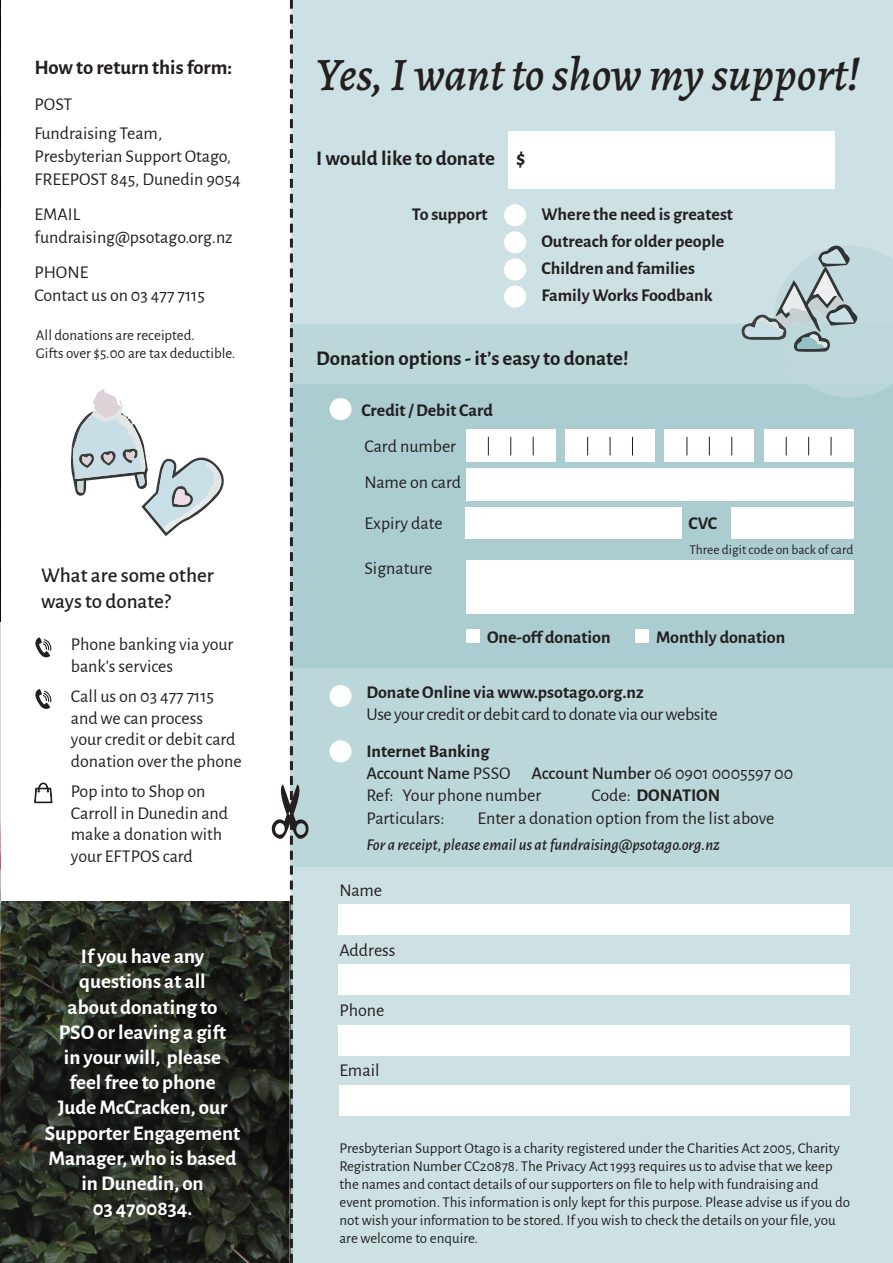
<style>
.page{position:relative;width:893px;height:1263px;background:#fff}
.page>*{position:absolute;margin:0;border:0;box-sizing:border-box;transform-origin:0 0}
.t1{font:italic 500 46.8px "Alegreya";color:#231f20}
.t2{font:700 21px/25.2px "Alegreya Sans";color:#fff;text-align:center}
.t3{font:700 21px "Alegreya Sans";color:#231f20}
.t4{font:500 21px/25.2px "Alegreya Sans";color:#231f20}
.t5{font:700 20.7px "Alegreya Sans";color:#231f20}
.t6{font:18px/21.6px "Alegreya Sans";color:#231f20}
.t7{font:700 18px "Alegreya Sans";color:#231f20}
.t8{font:18px "Alegreya Sans";letter-spacing:-.02em;color:#231f20}
.t9{font:500 18px "Alegreya Sans";color:#231f20}
.t10{font:italic 500 16.5px "Alegreya Sans";color:#231f20}
.t11{font:15px/18px "Alegreya Sans";color:#231f20}
.t12{font:13.5px "Alegreya Sans";color:#231f20}
.s1{font-weight:400}
</style>
<div class="page">
<hr style="left:0;top:583px;width:1px;height:680px;background:#dad6cb">
<img style="left:0;top:874px;width:1px;height:389px">
<img style="left:1px;top:901px;width:270px;height:362px">
<hr style="left:0;top:0;width:1px;height:622px;background:#231f20">
<div style="left:291px;top:0;width:602px;height:1263px;background:#cde1e4"></div>
<div style="left:290px;top:324px;width:603px;height:542px;background:#b7d4d8"></div>
<div style="left:508px;top:131px;width:327px;height:57px;background:#fff"></div>
<div style="left:339px;top:1085px;width:511px;height:31px;background:#fff"></div>
<div style="left:338px;top:1025px;width:512px;height:30px;background:#fff"></div>
<div style="left:338px;top:904px;width:512px;height:30px;background:#fff"></div>
<div style="left:338px;top:964px;width:512px;height:31px;background:#fff"></div>
<svg style="left:271px;top:0;width:39px;height:1263px"></svg>
<div style="left:504px;top:204px;width:22px;height:22px;background:#fff;border-radius:50%"></div>
<div style="left:504px;top:231px;width:22px;height:22px;background:#fff;border-radius:50%"></div>
<div style="left:504px;top:258px;width:22px;height:22px;background:#fff;border-radius:50%"></div>
<div style="left:504px;top:286px;width:22px;height:22px;background:#fff;border-radius:50%"></div>
<div style="left:330px;top:685px;width:22px;height:22px;background:#fff;border-radius:50%"></div>
<div style="left:330px;top:740px;width:22px;height:22px;background:#fff;border-radius:50%"></div>
<div style="left:293px;top:384px;width:600px;height:283px;background:#a7cbd0"></div>
<div style="left:330px;top:398px;width:22px;height:22px;background:#fff;border-radius:50%"></div>
<svg style="left:35px;top:637px;width:16px;height:20px"></svg>
<svg style="left:35px;top:689px;width:16px;height:20px"></svg>
<svg style="left:34px;top:782px;width:19px;height:22px"></svg>
<div style="left:466px;top:469px;width:388px;height:32px;background:#fff"></div>
<div style="left:466px;top:507px;width:216px;height:32px;background:#fff"></div>
<div style="left:466px;top:561px;width:388px;height:53px;background:#fff"></div>
<div style="left:731px;top:507px;width:123px;height:32px;background:#fff"></div>
<div style="left:466px;top:629px;width:14px;height:13px;background:#fff"></div>
<div style="left:635px;top:629px;width:14px;height:13px;background:#fff"></div>
<div style="left:764px;top:430px;width:90px;height:32px;background:#fff"></div>
<svg style="left:808px;top:437px;width:1px;height:18px"></svg>
<svg style="left:786px;top:437px;width:1px;height:18px"></svg>
<svg style="left:831px;top:437px;width:1px;height:18px"></svg>
<div style="left:664px;top:430px;width:90px;height:32px;background:#fff"></div>
<svg style="left:709px;top:437px;width:1px;height:18px"></svg>
<svg style="left:687px;top:437px;width:1px;height:18px"></svg>
<svg style="left:731px;top:437px;width:1px;height:18px"></svg>
<div style="left:565px;top:430px;width:90px;height:32px;background:#fff"></div>
<svg style="left:610px;top:437px;width:1px;height:18px"></svg>
<svg style="left:587px;top:437px;width:1px;height:18px"></svg>
<svg style="left:632px;top:437px;width:1px;height:18px"></svg>
<div style="left:466px;top:430px;width:90px;height:32px;background:#fff"></div>
<svg style="left:510px;top:437px;width:1px;height:18px"></svg>
<svg style="left:488px;top:437px;width:1px;height:18px"></svg>
<svg style="left:533px;top:437px;width:1px;height:18px"></svg>
<svg style="left:741px;top:246px;width:152px;height:151px"></svg>
<svg style="left:71px;top:389px;width:153px;height:147px"></svg>
<p class="t5" style="left:35px;top:52px;width:199px">How to return this form:</p>
<p class="t6" style="left:35px;top:93px;width:39px">POST</p>
<p class="t6" style="left:35px;top:121px;width:208px;line-height:22.8px">Fundraising Team,<br>Presbyterian Support Otago,<br>FREEPOST 845, Dunedin 9054</p>
<p class="t6" style="left:35px;top:203px;width:47px">EMAIL</p>
<p class="t6" style="left:35px;top:225px;width:200px">fundraising@psotago.org.nz</p>
<p class="t6" style="left:35px;top:261px;width:55px">PHONE</p>
<p class="t6" style="left:35px;top:284px;width:172px">Contact us on 03 477 7115</p>
<p class="t11" style="left:36px;top:326px;width:201px">All donations are receipted.<br>Gifts over $5.00 are tax deductible.</p>
<p class="t4" style="left:41px;top:562px;width:174px">What are some other ways to donate?</p>
<p class="t6" style="left:71px;top:633px;width:164px">Phone banking via your bank’s services</p>
<p class="t6" style="left:71px;top:684px;width:172px">Call us on 03 477 7115 and we can process<br>your credit or debit card donation over the phone</p>
<p class="t6" style="left:71px;top:779px;width:159px">Pop into to Shop on<br>Carroll in Dunedin and make a donation with your EFTPOS card</p>
<p class="t2" style="left:45px;top:942px;width:197px">If you have any questions at all<br>about donating to<br>PSO or leaving a gift<br>in your will, please<br>feel free to phone<br>Jude McCracken, our<br>Supporter Engagement<br>Manager, who is based in Dunedin, on<br>03 4700834.</p>
<p class="t1" style="left:316px;top:42px;width:545px">Yes, I want to show my support!</p>
<p class="t3" style="left:316px;top:143px;width:211px">I would like to donate $</p>
<p class="t7" style="left:412px;top:201px;width:77px">To support</p>
<p class="t7" style="left:541px;top:201px;width:193px">Where the need is greatest</p>
<p class="t7" style="left:541px;top:228px;width:184px">Outreach for older people</p>
<p class="t7" style="left:541px;top:255px;width:155px">Children and families</p>
<p class="t7" style="left:541px;top:282px;width:173px">Family Works Foodbank</p>
<p class="t3" style="left:316px;top:343px;width:314px">Donation options - it’s easy to donate!</p>
<p class="t7" style="left:362px;top:397px;width:133px">Credit / Debit Card</p>
<p class="t6" style="left:364px;top:434px;width:93px">Card number</p>
<p class="t6" style="left:364px;top:471px;width:98px">Name on card</p>
<p class="t6" style="left:364px;top:512px;width:80px">Expiry date</p>
<p class="t7" style="left:688px;top:510px;width:30px">CVC</p>
<p class="t6" style="left:364px;top:557px;width:70px">Signature</p>
<p class="t12" style="left:689px;top:540px;width:165px">Three digit code on back of card</p>
<p class="t7" style="left:487px;top:624px;width:125px">One-off donation</p>
<p class="t7" style="left:656px;top:624px;width:131px">Monthly donation</p>
<p class="t7" style="left:366px;top:678px;width:279px">Donate Online via www.psotago.org.nz</p>
<p class="t8" style="left:366px;top:702px;width:353px">Use your credit or debit card to donate via our website</p>
<p class="t7" style="left:366px;top:738px;width:124px">Internet Banking</p>
<p class="t9" style="left:366px;top:760px;width:428px">Account Name <span class="s1">PSSO</span> Account Number <span class="s1">06 0901 0005597 00</span></p>
<p class="t6" style="left:366px;top:784px;width:176px">Ref: Your phone number</p>
<p class="t7" style="left:591px;top:782px;width:130px"><span class="s1">Code:</span> DONATION</p>
<p class="t6" style="left:366px;top:806px;width:80px">Particulars:</p>
<p class="t6" style="left:478px;top:806px;width:298px">Enter a donation option from the list above</p>
<p class="t10" style="left:366px;top:833px;width:355px">For a receipt, please email us at fundraising@psotago.org.nz</p>
<p class="t6" style="left:339px;top:879px;width:44px">Name</p>
<p class="t6" style="left:339px;top:939px;width:58px">Address</p>
<p class="t6" style="left:339px;top:999px;width:46px">Phone</p>
<p class="t6" style="left:339px;top:1059px;width:42px">Email</p>
<p class="t11" style="left:339px;top:1138px;width:512px">Presbyterian Support Otago is a charity registered under the Charities Act 2005, Charity Registration Number CC20878. The Privacy Act 1993 requires us to advise that we keep the names and contact details of our supporters on file to help with fundraising and event promotion. This information is only kept for this purpose. Please advise us if you do not wish your information to be stored. If you wish to check the details on your file, you are welcome to enquire.</p>
</div>
